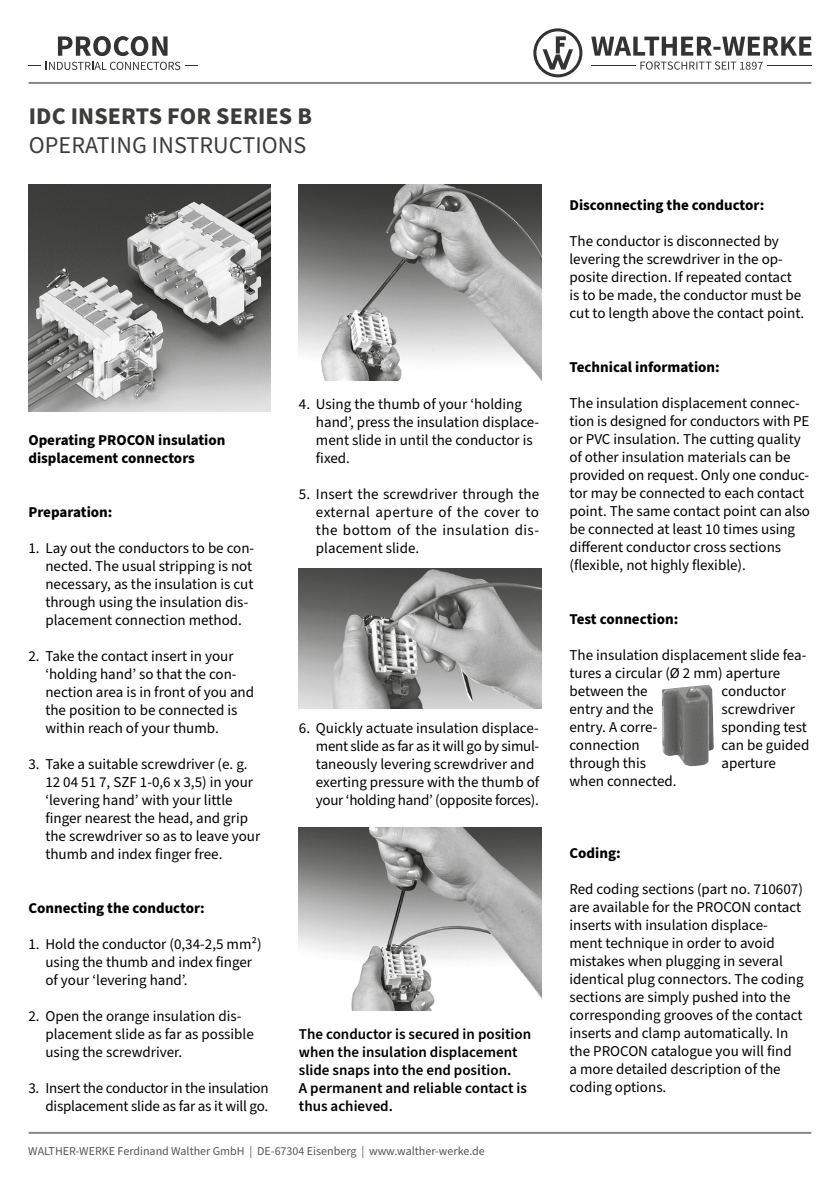
<style>
.page{position:relative;width:840px;height:1191px;background:#fff}
.page>*{position:absolute;margin:0;border:0;box-sizing:border-box;transform-origin:0 0}
.t1{font:24px "Source Sans Pro";letter-spacing:.005em;color:#3c3c3b}
.t2{font:700 24px "Source Sans Pro";letter-spacing:.005em;color:#3c3c3b}
.t3{font:15px/18px "Source Sans Pro";color:#000}
.t4{font:700 15px/18px "Source Sans Pro";color:#000}
.t5{font:600 15px/18px "Source Sans Pro";color:#000}
.t6{font:12px "Source Sans Pro";color:#575756}
</style>
<div class="page">
<hr style="left:28px;top:1131px;width:782px;height:2px;background:#878787">
<hr style="left:28px;top:82px;width:782px;height:2px;background:#878787">
<svg style="left:533px;top:28px;width:49px;height:49px"></svg>
<svg style="left:591px;top:37px;width:220px;height:33px"></svg>
<hr style="left:591px;top:65px;width:44px;height:1px;background:#000">
<hr style="left:767px;top:65px;width:44px;height:1px;background:#000">
<svg style="left:58px;top:36px;width:109px;height:20px"></svg>
<svg style="left:28px;top:62px;width:169px;height:8px"></svg>
<img style="left:299px;top:184px;width:241px;height:197px">
<img style="left:299px;top:827px;width:241px;height:184px">
<img style="left:661px;top:684px;width:53px;height:82px">
<img style="left:29px;top:184px;width:241px;height:227px">
<img style="left:299px;top:568px;width:241px;height:141px">
<h1 class="t2" style="left:29px;top:100px;width:284px">IDC INSERTS FOR SERIES B</h1>
<h1 class="t1" style="left:29px;top:129px;width:279px">OPERATING INSTRUCTIONS</h1>
<p class="t4" style="left:28px;top:431px;width:198px">Operating PROCON insulation displacement connectors</p>
<p class="t4" style="left:28px;top:503px;width:86px">Preparation:</p>
<p class="t3" style="left:45px;top:539px;width:210px;text-indent:-17px">1. Lay out the conductors to be con&shy;nected. The usual stripping is not necessary, as the insulation is cut through using the insulation dis&shy;placement connection method.</p>
<p class="t3" style="left:45px;top:647px;width:210px;text-indent:-17px">2. Take the contact insert in your ‘holding hand’ so that the con&shy;nection area is in front of you and the position to be connected is within reach of your thumb.</p>
<p class="t3" style="left:45px;top:755px;width:216px;text-indent:-17px">3. Take a suitable screwdriver (e. g.<br>12 04 51 7, SZF 1-0,6 x 3,5) in your ‘levering hand’ with your little finger nearest the head, and grip the screwdriver so as to leave your thumb and index finger free.</p>
<p class="t4" style="left:28px;top:899px;width:178px">Connecting the conductor:</p>
<p class="t3" style="left:45px;top:935px;width:217px;text-indent:-17px">1. Hold the conductor (0,34-2,5 mm²) using the thumb and index finger of your ‘levering hand’.</p>
<p class="t3" style="left:45px;top:1007px;width:210px;text-indent:-17px">2. Open the orange insulation dis&shy;placement slide as far as possible using the screwdriver.</p>
<p class="t3" style="left:28px;top:1079px;width:242px;text-align:right">3. Insert the conductor in the insulation displacement slide as far as it will go.</p>
<p class="t3" style="left:316px;top:395px;width:225px;text-indent:-17px">4. Using the thumb of your ‘holding hand’, press the insulation displace&shy;ment slide in until the conductor is fixed.</p>
<p class="t3" style="left:316px;top:485px;width:225px;text-align:justify;text-indent:-17px">5. Insert the screwdriver through the external aperture of the cover to the bottom of the insulation dis&shy;placement slide.</p>
<p class="t3" style="left:316px;top:719px;width:225px;text-indent:-17px">6. Quickly actuate insulation displace&shy;ment slide as far as it will go by simul&shy;taneously levering screwdriver and exerting pressure with the thumb of your ‘holding hand’ (opposite forces).</p>
<p class="t5" style="left:299px;top:1025px;width:234px">The conductor is secured in position when the insulation displacement slide snaps into the end position.<br>A permanent and reliable contact is thus achieved.</p>
<p class="t6" style="left:28px;top:1142px;width:458px">WALTHER-WERKE Ferdinand Walther GmbH | DE-67304 Eisenberg | www.walther-werke.de</p>
<p class="t4" style="left:569px;top:196px;width:196px">Disconnecting the conductor:</p>
<p class="t3" style="left:569px;top:232px;width:236px">The conductor is disconnected by levering the screwdriver in the op&shy;posite direction. If repeated contact is to be made, the conductor must be cut to length above the contact point.</p>
<p class="t4" style="left:569px;top:358px;width:152px">Technical information:</p>
<p class="t3" style="left:569px;top:394px;width:242px">The insulation displacement connec&shy;tion is designed for conductors with PE or PVC insulation. The cutting quality of other insulation materials can be provided on request. Only one conduc&shy;tor may be connected to each contact point. The same contact point can also be connected at least 10 times using different conductor cross sections (flexible, not highly flexible).</p>
<p class="t4" style="left:569px;top:610px;width:110px">Test connection:</p>
<p class="t3" style="left:569px;top:646px;width:238px">The insulation displacement slide fea&shy;tures a circular (Ø 2 mm) aperture between the</p>
<p class="t3" style="left:721px;top:682px;width:66px">conductor</p>
<p class="t3" style="left:569px;top:700px;width:86px">entry and the</p>
<p class="t3" style="left:721px;top:700px;width:75px">screwdriver</p>
<p class="t3" style="left:569px;top:718px;width:89px">entry. A corre-</p>
<p class="t3" style="left:721px;top:718px;width:87px">sponding test</p>
<p class="t3" style="left:569px;top:736px;width:72px">connection</p>
<p class="t3" style="left:721px;top:736px;width:89px">can be guided</p>
<p class="t3" style="left:569px;top:754px;width:78px">through this</p>
<p class="t3" style="left:721px;top:754px;width:56px">aperture</p>
<p class="t3" style="left:569px;top:772px;width:109px">when connected.</p>
<p class="t4" style="left:569px;top:844px;width:53px">Coding:</p>
<p class="t3" style="left:569px;top:880px;width:235px">Red coding sections (part no. 710607) are available for the PROCON contact inserts with insulation displace&shy;ment technique in order to avoid mistakes when plugging in several identical plug connectors. The coding sections are simply pushed into the corresponding grooves of the contact inserts and clamp automatically. In the PROCON catalogue you will find<br>a more detailed description of the coding options.</p>
</div>
